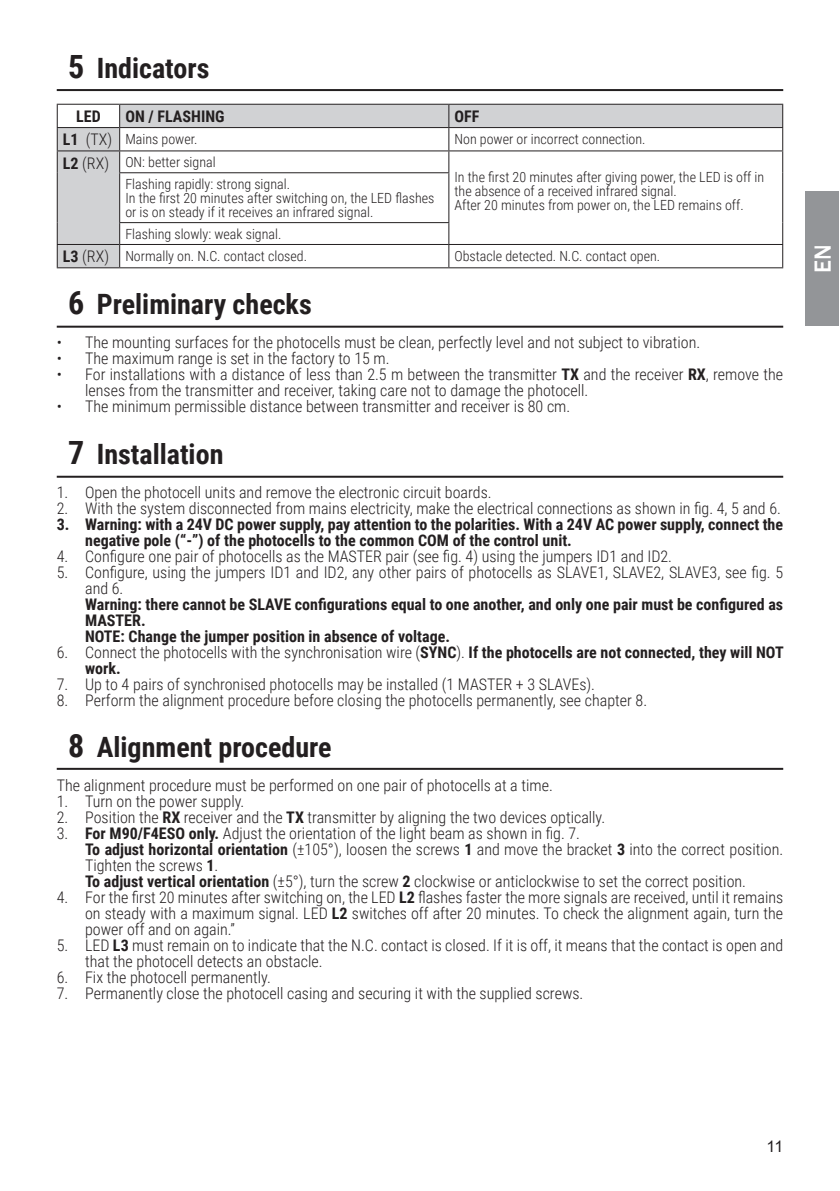
<style>
.page{position:relative;width:840px;height:1191px;background:#fff}
.page>*{position:absolute;margin:0;border:0;box-sizing:border-box;transform-origin:0 0}
.t1{font:700 28px "Roboto Condensed";color:#231f20}
.t2{font:500 24px "Franklin Gothic";color:#fff}
.corpo{font:300 16px/16px "Roboto Condensed";color:#231f20}
.corpo-2{font:700 16px/16px "Roboto Condensed";color:#231f20}
.indice_sotto_sotto_c{font:300 16px "Roboto Condensed";color:#231f20}
.indice_sotto_sotto_c-2{font:700 16px "Roboto Condensed";color:#231f20}
.t3{font:16px "Arial";color:#231f20}
.indice_sotto_sotto_c-3{font:300 14px/14px "Roboto Condensed";color:#231f20}
.s1{font-size:32px}
.s2{font-weight:700}
</style>
<div class="page">
<div style="left:805px;top:191px;width:33px;height:135px;background:#939598"></div>
<hr style="left:57px;top:89px;width:725px;height:2px;background:#231f20">
<hr style="left:57px;top:326px;width:725px;height:2px;background:#231f20">
<hr style="left:57px;top:476px;width:725px;height:2px;background:#231f20">
<hr style="left:57px;top:768px;width:725px;height:2px;background:#231f20">
<svg style="left:58px;top:105px;width:723px;height:162px"></svg>
<hr style="left:57px;top:104px;width:63px;height:1px;background:#231f20">
<hr style="left:120px;top:104px;width:328px;height:1px;background:#231f20">
<hr style="left:448px;top:104px;width:334px;height:1px;background:#231f20">
<hr style="left:57px;top:127px;width:63px;height:1px;background:#231f20">
<hr style="left:120px;top:127px;width:328px;height:1px;background:#231f20">
<hr style="left:448px;top:127px;width:334px;height:1px;background:#231f20">
<hr style="left:57px;top:150px;width:63px;height:1px;background:#231f20">
<svg style="left:57px;top:105px;width:1px;height:68px"></svg>
<hr style="left:57px;top:173px;width:1px;height:50px;background:#231f20">
<hr style="left:120px;top:150px;width:328px;height:1px;background:#231f20">
<svg style="left:119px;top:105px;width:1px;height:67px"></svg>
<hr style="left:448px;top:150px;width:334px;height:1px;background:#231f20">
<svg style="left:448px;top:105px;width:1px;height:67px"></svg>
<svg style="left:781px;top:105px;width:1px;height:47px"></svg>
<hr style="left:781px;top:173px;width:1px;height:50px;background:#231f20">
<hr style="left:119px;top:172px;width:330px;height:1px;background:#231f20">
<hr style="left:119px;top:173px;width:1px;height:49px;background:#231f20">
<hr style="left:448px;top:173px;width:1px;height:49px;background:#231f20">
<hr style="left:119px;top:222px;width:330px;height:1px;background:#231f20">
<hr style="left:57px;top:244px;width:63px;height:1px;background:#231f20">
<svg style="left:57px;top:223px;width:1px;height:44px"></svg>
<hr style="left:120px;top:244px;width:328px;height:1px;background:#231f20">
<svg style="left:119px;top:223px;width:1px;height:44px"></svg>
<hr style="left:448px;top:244px;width:334px;height:1px;background:#231f20">
<svg style="left:448px;top:223px;width:1px;height:44px"></svg>
<hr style="left:57px;top:267px;width:63px;height:1px;background:#231f20">
<hr style="left:120px;top:267px;width:328px;height:1px;background:#231f20">
<hr style="left:448px;top:267px;width:334px;height:1px;background:#231f20">
<p class="t1" style="left:68px;top:48px;width:143px"><span class="s1">5</span> Indicators</p>
<p class="indice_sotto_sotto_c-2" style="left:76px;top:105px;width:26px">LED</p>
<p class="indice_sotto_sotto_c-2" style="left:125px;top:105px;width:101px">ON / FLASHING</p>
<p class="indice_sotto_sotto_c-2" style="left:454px;top:105px;width:26px">OFF</p>
<p class="indice_sotto_sotto_c" style="left:63px;top:128px;width:51px"><span class="s2">L1</span> (TX)</p>
<p class="indice_sotto_sotto_c-3" style="left:125px;top:131px;width:74px">Mains power.</p>
<p class="indice_sotto_sotto_c-3" style="left:454px;top:131px;width:192px">Non power or incorrect connection.</p>
<p class="indice_sotto_sotto_c" style="left:63px;top:152px;width:48px"><span class="s2">L2</span> (RX)</p>
<p class="indice_sotto_sotto_c-3" style="left:125px;top:155px;width:92px">ON: better signal</p>
<p class="indice_sotto_sotto_c-3" style="left:454px;top:169px;width:311px">In the first 20 minutes after giving power, the LED is off in the absence of a received infrared signal.</p>
<p class="indice_sotto_sotto_c-3" style="left:454px;top:197px;width:290px">After 20 minutes from power on, the LED remains off.</p>
<p class="indice_sotto_sotto_c-3" style="left:125px;top:176px;width:166px">Flashing rapidly: strong signal.</p>
<p class="indice_sotto_sotto_c-3" style="left:125px;top:190px;width:310px">In the first 20 minutes after switching on, the LED flashes or is on steady if it receives an infrared signal.</p>
<p class="indice_sotto_sotto_c-3" style="left:125px;top:226px;width:157px">Flashing slowly: weak signal.</p>
<p class="indice_sotto_sotto_c" style="left:63px;top:245px;width:48px"><span class="s2">L3</span> (RX)</p>
<p class="indice_sotto_sotto_c-3" style="left:125px;top:248px;width:183px">Normally on. N.C. contact closed.</p>
<p class="indice_sotto_sotto_c-3" style="left:454px;top:248px;width:207px">Obstacle detected. N.C. contact open.</p>
<p class="t1" style="left:68px;top:285px;width:245px"><span class="s1">6</span> Preliminary checks</p>
<p class="corpo" style="left:57px;top:334px;width:644px">• The mounting surfaces for the photocells must be clean, perfectly level and not subject to vibration.</p>
<p class="corpo" style="left:57px;top:350px;width:334px">• The maximum range is set in the factory to 15 m.</p>
<p class="corpo" style="left:85px;top:366px;width:699px;text-indent:-28px">• For installations with a distance of less than 2.5 m between the transmitter <span class="s2">TX</span> and the receiver <span class="s2">RX</span>, remove the lenses from the transmitter and receiver, taking care not to damage the photocell.</p>
<p class="corpo" style="left:57px;top:398px;width:514px">• The minimum permissible distance between transmitter and receiver is 80 cm.</p>
<p class="t1" style="left:68px;top:435px;width:157px"><span class="s1">7</span> Installation</p>
<p class="corpo" style="left:57px;top:484px;width:436px">1. Open the photocell units and remove the electronic circuit boards.</p>
<p class="corpo" style="left:57px;top:500px;width:725px">2. With the system disconnected from mains electricity, make the electrical connections as shown in fig. 4, 5 and 6.</p>
<p class="corpo-2" style="left:85px;top:516px;width:699px;text-indent:-28px">3. Warning: with a 24V DC power supply, pay attention to the polarities. With a 24V AC power supply, connect the negative pole (“-”) of the photocells to the common COM of the control unit.</p>
<p class="corpo" style="left:57px;top:548px;width:616px">4. Configure one pair of photocells as the MASTER pair (see fig. 4) using the jumpers ID1 and ID2.</p>
<p class="corpo" style="left:85px;top:564px;width:699px;text-indent:-28px">5. Configure, using the jumpers ID1 and ID2, any other pairs of photocells as SLAVE1, SLAVE2, SLAVE3, see fig. 5 and 6.</p>
<p class="corpo-2" style="left:85px;top:596px;width:699px">Warning: there cannot be SLAVE configurations equal to one another, and only one pair must be configured as<br>MASTER.</p>
<p class="corpo-2" style="left:85px;top:628px;width:366px">NOTE: Change the jumper position in absence of voltage.</p>
<p class="corpo" style="left:85px;top:644px;width:699px;text-indent:-28px">6. Connect the photocells with the synchronisation wire (<span class="s2">SYNC</span>). <span class="s2">If the photocells are not connected, they will NOT work.</span></p>
<p class="corpo" style="left:57px;top:676px;width:539px">7. Up to 4 pairs of synchronised photocells may be installed (1 MASTER + 3 SLAVEs).</p>
<p class="corpo" style="left:57px;top:692px;width:591px">8. Perform the alignment procedure before closing the photocells permanently, see chapter 8.</p>
<p class="t1" style="left:68px;top:727px;width:265px"><span class="s1">8</span> Alignment procedure</p>
<p class="corpo" style="left:57px;top:776px;width:497px">The alignment procedure must be performed on one pair of photocells at a time.</p>
<p class="corpo" style="left:57px;top:792px;width:189px">1. Turn on the power supply.</p>
<p class="corpo" style="left:57px;top:808px;width:549px">2. Position the <span class="s2">RX</span> receiver and the <span class="s2">TX</span> transmitter by aligning the two devices optically.</p>
<p class="corpo" style="left:57px;top:824px;width:524px">3. <span class="s2">For M90/F4ESO only.</span> Adjust the orientation of the light beam as shown in fig. 7.</p>
<p class="corpo" style="left:85px;top:840px;width:699px"><span class="s2">To adjust horizontal orientation</span> (±105°), loosen the screws <span class="s2">1</span> and move the bracket <span class="s2">3</span> into the correct position.<br>Tighten the screws <span class="s2">1</span>.</p>
<p class="corpo" style="left:85px;top:872px;width:662px"><span class="s2">To adjust vertical orientation</span> (±5°), turn the screw <span class="s2">2</span> clockwise or anticlockwise to set the correct position.</p>
<p class="corpo" style="left:85px;top:888px;width:699px;text-align:justify;text-indent:-28px">4. For the first 20 minutes after switching on, the LED <span class="s2">L2</span> flashes faster the more signals are received, until it remains on steady with a maximum signal. LED <span class="s2">L2</span> switches off after 20 minutes. To check the alignment again, turn the power off and on again.”</p>
<p class="corpo" style="left:85px;top:936px;width:699px;text-indent:-28px">5. LED <span class="s2">L3</span> must remain on to indicate that the N.C. contact is closed. If it is off, it means that the contact is open and that the photocell detects an obstacle.</p>
<p class="corpo" style="left:57px;top:968px;width:215px">6. Fix the photocell permanently.</p>
<p class="corpo" style="left:57px;top:984px;width:528px">7. Permanently close the photocell casing and securing it with the supplied screws.</p>
<h2 class="t2" style="left:807px;top:273px;width:30px;rotate:-90deg">EN</h2>
<p class="t3" style="left:766px;top:1135px;width:18px">11</p>
</div>
